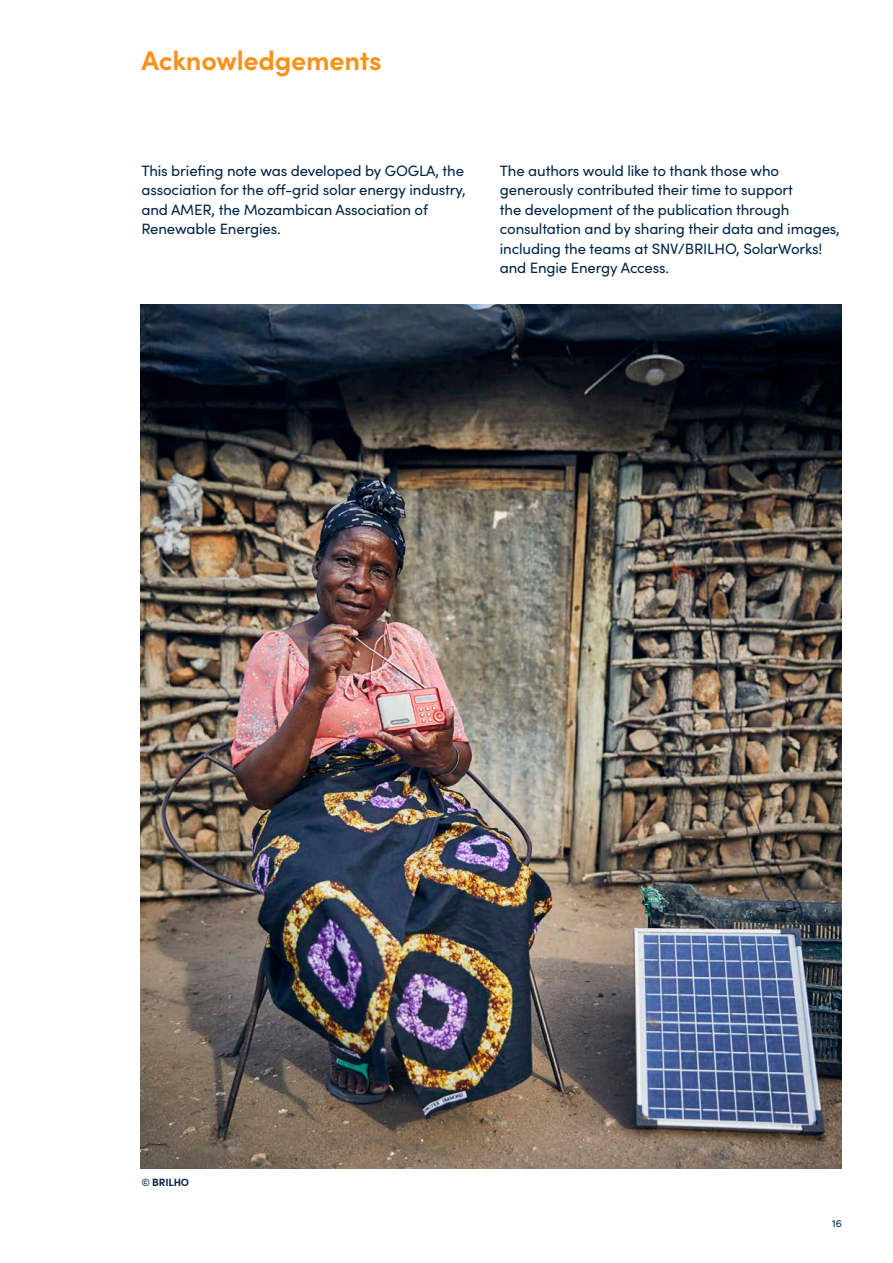
<style>
.page{position:relative;width:893px;height:1263px;background:#fff}
.page>*{position:absolute;margin:0;border:0;box-sizing:border-box;transform-origin:0 0}
.t1{font:700 27px "Sofia Pro";letter-spacing:-.01em;color:#f7931d}
.Body_Text{font:15px/19.5px "Sofia Pro";letter-spacing:-.01em;color:#042648}
.t2{font:700 10.5px "Sofia Pro";letter-spacing:-.01em;color:#042648}
.t3{font:10.5px "Sofia Pro";color:#042648}
</style>
<div class="page">
<img style="left:141px;top:305px;width:701px;height:863px">
<p class="t1" style="left:141px;top:40px;width:242px">Acknowledgements</p>
<p class="Body_Text" style="left:141px;top:160px;width:326px">This briefing note was developed by GOGLA, the association for the off-grid solar energy industry, and AMER, the Mozambican Association of Renewable Energies.</p>
<p class="Body_Text" style="left:500px;top:160px;width:342px">The authors would like to thank those who generously contributed their time to support<br>the development of the publication through consultation and by sharing their data and images, including the teams at SNV/BRILHO, SolarWorks! and Engie Energy Access.</p>
<p class="t2" style="left:141px;top:1175px;width:49px">© BRILHO</p>
<p class="t3" style="left:832px;top:1216px;width:11px">16</p>
</div>
